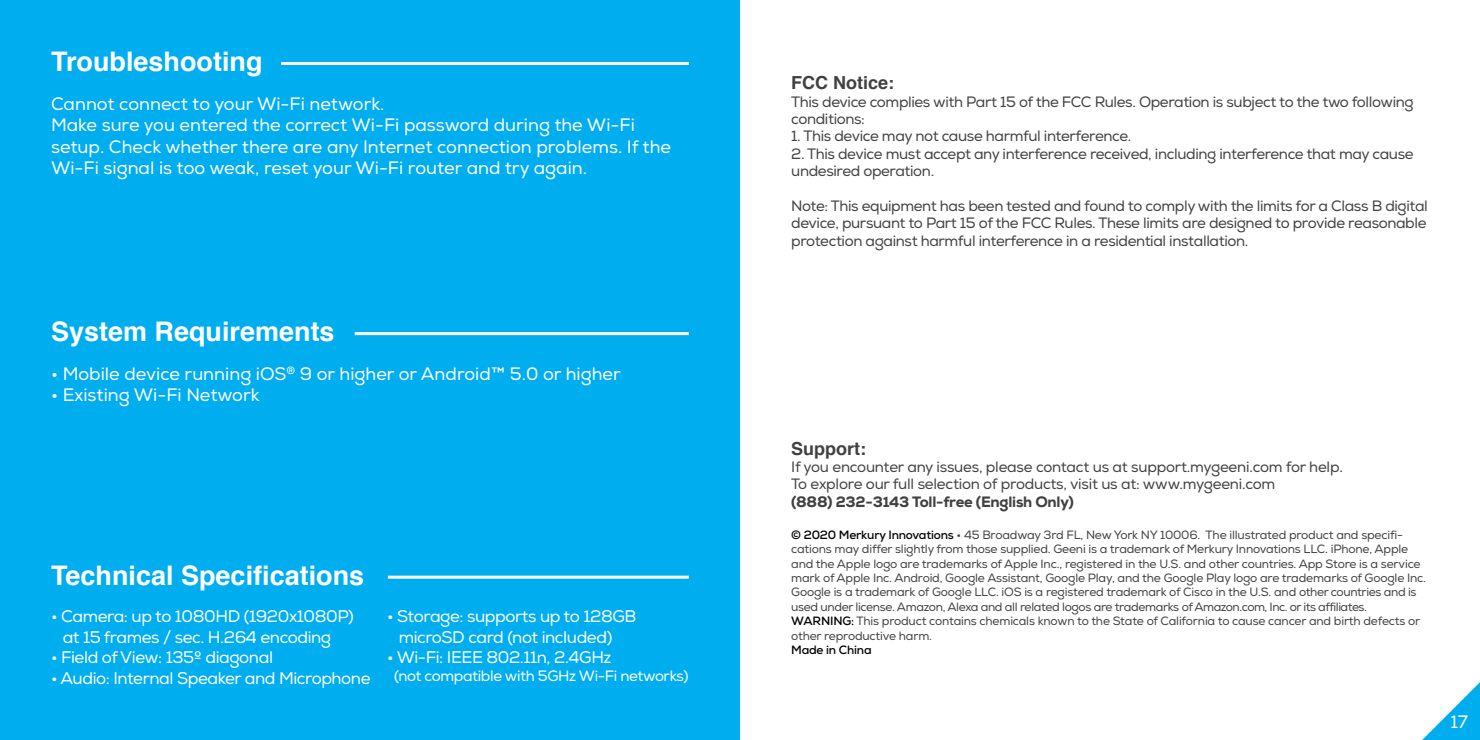
<style>
.page{position:relative;width:1480px;height:740px;background:#fff}
.page>*{position:absolute;margin:0;border:0;box-sizing:border-box;transform-origin:0 0}
.t1{font:700 27px "Helvetica";color:#fff}
.t2{font:18px/21.6px "Nexa";color:#fff}
.t3{font:700 18px "Helvetica";color:#414042}
.t4{font:16.8px/20.1px "Nexa";letter-spacing:-.025em;color:#fff}
.t5{font:15px/17.4px "Nexa";letter-spacing:-.025em;color:#414042}
.t6{font:15px "Nexa";letter-spacing:-.025em;color:#fff}
.t7{font:800 15px "Nexa";letter-spacing:-.015em;color:#414042}
.t8{font:12px/14.4px "Nexa";letter-spacing:-.015em;color:#414042}
.t9{font:700 12px "Nexa";letter-spacing:-.015em;color:#000}
.s1{font-weight:700;color:#000}
</style>
<div class="page">
<svg style="left:1422px;top:682px;width:58px;height:58px"></svg>
<div style="left:0;top:0;width:740px;height:740px;background:#00aeef"></div>
<hr style="left:281px;top:62px;width:408px;height:3px;background:#fff">
<hr style="left:355px;top:332px;width:334px;height:3px;background:#fff">
<hr style="left:388px;top:576px;width:301px;height:3px;background:#fff">
<h1 class="t1" style="left:51px;top:40px;width:213px">Troubleshooting</h1>
<p class="t2" style="left:51px;top:93px;width:621px">Cannot connect to your Wi-Fi network.<br>Make sure you entered the correct Wi-Fi password during the Wi-Fi setup. Check whether there are any Internet connection problems. If the Wi-Fi signal is too weak, reset your Wi-Fi router and try again.</p>
<h1 class="t1" style="left:51px;top:310px;width:285px">System Requirements</h1>
<h2 class="t2" style="left:51px;top:363px;width:571px">• Mobile device running iOS<sup>®</sup> 9 or higher or Android™ 5.0 or higher</h2>
<h2 class="t2" style="left:51px;top:385px;width:210px">• Existing Wi-Fi Network</h2>
<h1 class="t1" style="left:51px;top:554px;width:315px">Technical Specifications</h1>
<h3 class="t4" style="left:63px;top:607px;width:293px;text-indent:-12px">• Camera: up to 1080HD (1920x1080P) at 15 frames / sec. H.264 encoding</h3>
<h3 class="t4" style="left:51px;top:647px;width:224px">• Field of View: 135º diagonal</h3>
<h3 class="t4" style="left:51px;top:669px;width:321px">• Audio: Internal Speaker and Microphone</h3>
<h3 class="t4" style="left:399px;top:607px;width:239px;text-indent:-12px">• Storage: supports up to 128GB microSD card (not included)</h3>
<h3 class="t4" style="left:387px;top:647px;width:226px">• Wi-Fi: IEEE 802.11n, 2.4GHz</h3>
<p class="t6" style="left:394px;top:666px;width:296px">(not compatible with 5GHz Wi-Fi networks)</p>
<h2 class="t3" style="left:791px;top:68px;width:104px">FCC Notice:</h2>
<p class="t5" style="left:791px;top:93px;width:624px">This device complies with Part 15 of the FCC Rules. Operation is subject to the two following conditions:</p>
<p class="t5" style="left:791px;top:128px;width:342px">1. This device may not cause harmful interference.</p>
<p class="t5" style="left:791px;top:145px;width:624px">2. This device must accept any interference received, including interference that may cause undesired operation.</p>
<p class="t5" style="left:791px;top:197px;width:638px;text-align:justify">Note: This equipment has been tested and found to comply with the limits for a Class B digital device, pursuant to Part 15 of the FCC Rules. These limits are designed to provide reasonable protection against harmful interference in a residential installation.</p>
<h2 class="t3" style="left:791px;top:434px;width:76px">Support:</h2>
<p class="t5" style="left:791px;top:458px;width:553px">If you encounter any issues, please contact us at support.mygeeni.com for help.<br>To explore our full selection of products, visit us at: www.mygeeni.com</p>
<p class="t7" style="left:791px;top:492px;width:284px">(888) 232-3143 Toll-free (English Only)</p>
<p class="t8" style="left:791px;top:527px;width:636px"><span class="s1">© 2020 Merkury Innovations</span> • 45 Broadway 3rd FL, New York NY 10006. The illustrated product and specifi&shy;cations may differ slightly from those supplied. Geeni is a trademark of Merkury Innovations LLC. iPhone, Apple and the Apple logo are trademarks of Apple Inc., registered in the U.S. and other countries. App Store is a service mark of Apple Inc. Android, Google Assistant, Google Play, and the Google Play logo are trademarks of Google Inc.<br>Google is a trademark of Google LLC. iOS is a registered trademark of Cisco in the U.S. and other countries and is used under license. Amazon, Alexa and all related logos are trademarks of Amazon.com, Inc. or its affiliates.<br><span class="s1">WARNING:</span> This product contains chemicals known to the State of California to cause cancer and birth defects or other reproductive harm.</p>
<p class="t9" style="left:791px;top:642px;width:82px">Made in China</p>
<h2 class="t2" style="left:1450px;top:711px;width:19px">17</h2>
</div>
